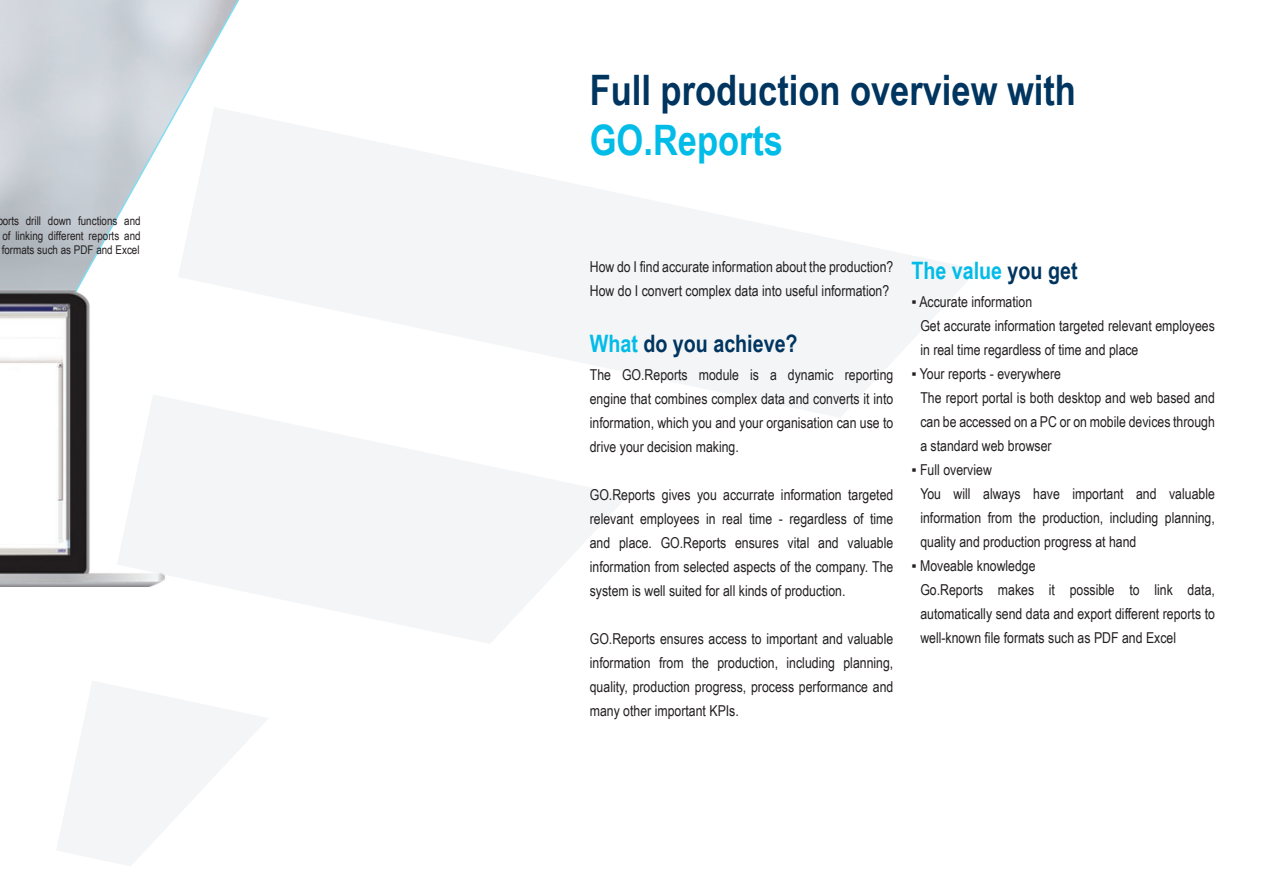
<style>
.page{position:relative;width:1263px;height:893px;background:#fff}
.page>*{position:absolute;margin:0;border:0;box-sizing:border-box;transform-origin:0 0}
.t1{font:700 42px "Arial Narrow";color:#003560}
.t2{font:700 42px "Arial Narrow";color:#02bce8}
.t3{font:700 24px "Arial Narrow";color:#003560}
.t4{font:700 24px "Arial Narrow";color:#02bce8}
.t5{font:15px/24px "Arial Narrow";color:#231f20}
.t6{font:12px/14.4px "Arial Narrow";color:#231f20;text-align:center}
.s1{color:#02bce8}
.s2{color:#003560}
</style>
<div class="page">
<svg style="left:283px;top:122px;width:694px;height:295px;fill:#f3f5f7"></svg>
<svg style="left:283px;top:394px;width:346px;height:249px;fill:#f3f5f7"></svg>
<svg style="left:0;top:0;width:283px;height:866px"></svg>
<img style="left:0;top:13px;width:190px;height:574px">
<p class="t6" style="left:-3px;top:213px;width:145px">ports drill down functions and of linking different reports and formats such as PDF and Excel</p>
<h1 class="t1" style="left:590px;top:59px;width:488px">Full production overview with</h1>
<h1 class="t2" style="left:590px;top:108px;width:195px">GO.Reports</h1>
<p class="t5" style="left:590px;top:255px;width:305px">How do I find accurate information about the production?<br>How do I convert complex data into useful information?</p>
<h2 class="t3" style="left:590px;top:325px;width:209px"><span class="s1">What</span> do you achieve?</h2>
<p class="t5" style="left:590px;top:362px;width:305px;text-align:justify">The GO.Reports module is a dynamic reporting engine that combines complex data and converts it into information, which you and your organisation can use to drive your decision making.</p>
<p class="t5" style="left:590px;top:482px;width:305px;text-align:justify">GO.Reports gives you accurrate information targeted relevant employees in real time - regardless of time and place. GO.Reports ensures vital and valuable information from selected aspects of the company. The system is well suited for all kinds of production.</p>
<p class="t5" style="left:590px;top:626px;width:305px;text-align:justify">GO.Reports ensures access to important and valuable information from the production, including planning, quality, production progress, process performance and many other important KPIs.</p>
<h2 class="t4" style="left:911px;top:252px;width:168px">The value <span class="s2">you get</span></h2>
<p class="t5" style="left:920px;top:289px;width:296px;text-indent:-9px">▪ Accurate information<br>Get accurate information targeted relevant employees in real time regardless of time and place</p>
<p class="t5" style="left:920px;top:361px;width:296px;text-indent:-9px">▪ Your reports - everywhere<br>The report portal is both desktop and web based and can be accessed on a PC or on mobile devices through a standard web browser</p>
<p class="t5" style="left:920px;top:457px;width:296px;text-indent:-9px">▪ Full overview<br>You will always have important and valuable information from the production, including planning, quality and production progress at hand</p>
<p class="t5" style="left:920px;top:553px;width:296px;text-indent:-9px">▪ Moveable knowledge<br>Go.Reports makes it possible to link data, automatically send data and export different reports to well-known file formats such as PDF and Excel</p>
</div>
